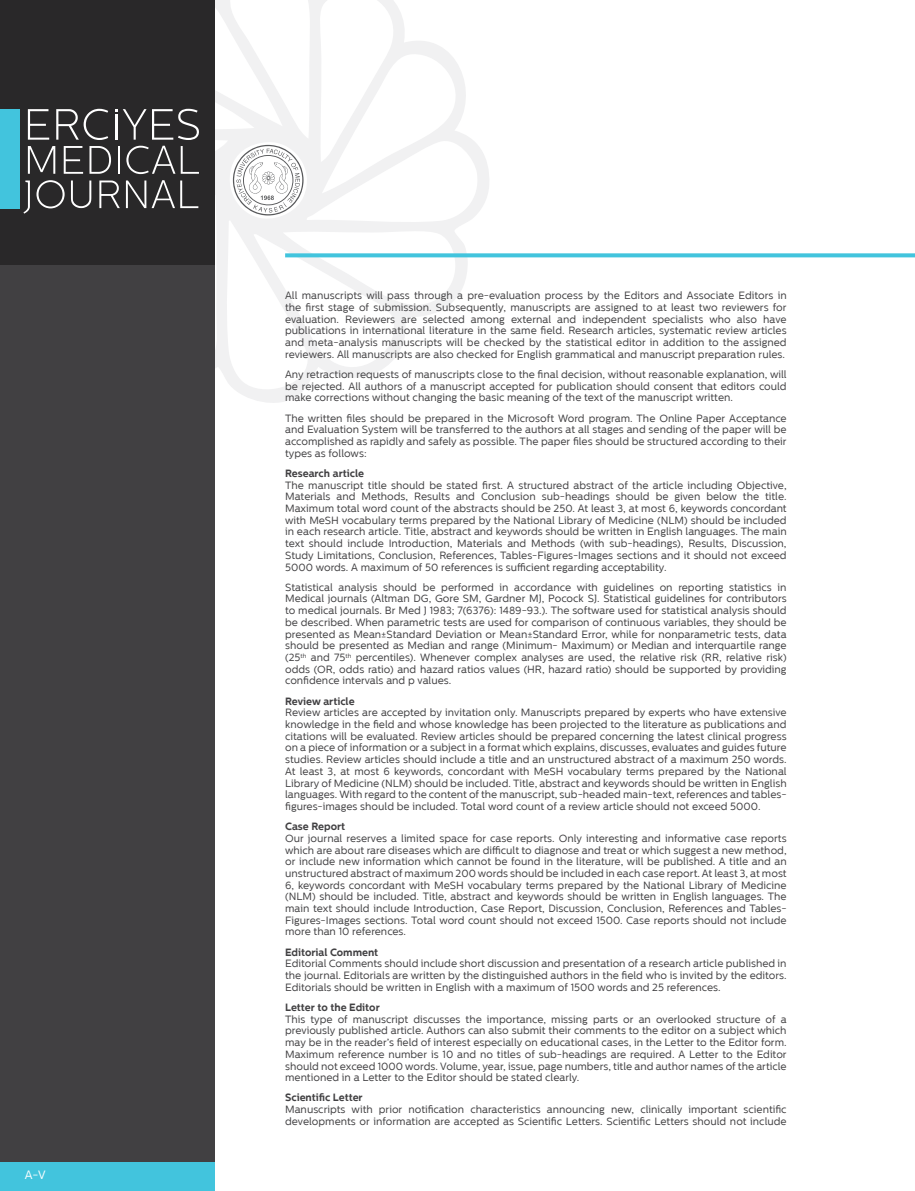
<style>
.page{position:relative;width:915px;height:1191px;background:#fff}
.page>*{position:absolute;margin:0;border:0;box-sizing:border-box;transform-origin:0 0}
.t1{font:12px "Centrale Sans";color:#fff}
.t2{font:10.5px/11.7px "Centrale Sans";color:#414042;text-align:justify}
.t3{font:700 10.5px "Centrale Sans";color:#414042}
</style>
<div class="page">
<svg style="left:214px;top:0;width:276px;height:410px"></svg>
<div style="left:0;top:0;width:214px;height:1191px;background:#414042"></div>
<div style="left:0;top:0;width:214px;height:264px;background:#292829"></div>
<div style="left:0;top:109px;width:20px;height:99px;background:#42c4dd"></div>
<svg style="left:28px;top:109px;width:21px;height:31px"></svg>
<svg style="left:56px;top:109px;width:52px;height:31px"></svg>
<hr style="left:115px;top:114px;width:2px;height:26px;background:#fff">
<svg style="left:123px;top:109px;width:23px;height:31px"></svg>
<svg style="left:152px;top:109px;width:47px;height:31px"></svg>
<svg style="left:28px;top:146px;width:27px;height:28px"></svg>
<svg style="left:64px;top:146px;width:19px;height:28px"></svg>
<svg style="left:89px;top:146px;width:22px;height:28px"></svg>
<hr style="left:118px;top:146px;width:2px;height:28px;background:#fff">
<svg style="left:126px;top:146px;width:49px;height:28px"></svg>
<svg style="left:181px;top:146px;width:18px;height:28px"></svg>
<svg style="left:23px;top:180px;width:7px;height:34px"></svg>
<svg style="left:36px;top:180px;width:29px;height:28px"></svg>
<svg style="left:71px;top:180px;width:20px;height:28px"></svg>
<svg style="left:99px;top:180px;width:21px;height:28px"></svg>
<svg style="left:126px;top:180px;width:72px;height:28px"></svg>
<div style="left:0;top:1162px;width:214px;height:29px;background:#42c4dd"></div>
<svg style="left:285px;top:253px;width:629px;height:4px;background:#52c8df"></svg>
<p class="t1" style="left:25px;top:1168px;width:22px">A-V</p>
<p class="t2" style="left:285px;top:290px;width:503px">All manuscripts will pass through a pre-evaluation process by the Editors and Associate Editors in the first stage of submission. Subsequently, manuscripts are assigned to at least two reviewers for evaluation. Reviewers are selected among external and independent specialists who also have publications in international literature in the same field. Research articles, systematic review articles and meta-analysis manuscripts will be checked by the statistical editor in addition to the assigned reviewers. All manuscripts are also checked for English grammatical and manuscript preparation rules.</p>
<p class="t2" style="left:285px;top:368px;width:503px">Any retraction requests of manuscripts close to the final decision, without reasonable explanation, will be rejected. All authors of a manuscript accepted for publication should consent that editors could make corrections without changing the basic meaning of the text of the manuscript written.</p>
<p class="t2" style="left:285px;top:412px;width:503px">The written files should be prepared in the Microsoft Word program. The Online Paper Acceptance and Evaluation System will be transferred to the authors at all stages and sending of the paper will be accomplished as rapidly and safely as possible. The paper files should be structured according to their types as follows:</p>
<p class="t3" style="left:285px;top:467px;width:80px">Research article</p>
<p class="t2" style="left:285px;top:479px;width:503px">The manuscript title should be stated first. A structured abstract of the article including Objective, Materials and Methods, Results and Conclusion sub-headings should be given below the title.<br>Maximum total word count of the abstracts should be 250. At least 3, at most 6, keywords concordant with MeSH vocabulary terms prepared by the National Library of Medicine (NLM) should be included in each research article. Title, abstract and keywords should be written in English languages. The main text should include Introduction, Materials and Methods (with sub-headings), Results, Discussion, Study Limitations, Conclusion, References, Tables-Figures-Images sections and it should not exceed 5000 words. A maximum of 50 references is sufficient regarding acceptability.</p>
<p class="t2" style="left:285px;top:581px;width:503px">Statistical analysis should be performed in accordance with guidelines on reporting statistics in Medical journals (Altman DG, Gore SM, Gardner MJ, Pocock SJ. Statistical guidelines for contributors to medical journals. Br Med J 1983; 7(6376): 1489-93.). The software used for statistical analysis should be described. When parametric tests are used for comparison of continuous variables, they should be presented as Mean±Standard Deviation or Mean±Standard Error, while for nonparametric tests, data should be presented as Median and range (Minimum- Maximum) or Median and interquartile range (25<sup>th</sup> and 75<sup>th</sup> percentiles). Whenever complex analyses are used, the relative risk (RR, relative risk) odds (OR, odds ratio) and hazard ratios values (HR, hazard ratio) should be supported by providing confidence intervals and p values.</p>
<p class="t3" style="left:285px;top:695px;width:71px">Review article</p>
<p class="t2" style="left:285px;top:707px;width:503px">Review articles are accepted by invitation only. Manuscripts prepared by experts who have extensive knowledge in the field and whose knowledge has been projected to the literature as publications and citations will be evaluated. Review articles should be prepared concerning the latest clinical progress on a piece of information or a subject in a format which explains, discusses, evaluates and guides future studies. Review articles should include a title and an unstructured abstract of a maximum 250 words.<br>At least 3, at most 6 keywords, concordant with MeSH vocabulary terms prepared by the National Library of Medicine (NLM) should be included. Title, abstract and keywords should be written in English languages. With regard to the content of the manuscript, sub-headed main-text, references and tables&shy;figures-images should be included. Total word count of a review article should not exceed 5000.</p>
<p class="t3" style="left:285px;top:820px;width:62px">Case Report</p>
<p class="t2" style="left:285px;top:832px;width:503px">Our journal reserves a limited space for case reports. Only interesting and informative case reports which are about rare diseases which are difficult to diagnose and treat or which suggest a new method, or include new information which cannot be found in the literature, will be published. A title and an unstructured abstract of maximum 200 words should be included in each case report. At least 3, at most 6, keywords concordant with MeSH vocabulary terms prepared by the National Library of Medicine (NLM) should be included. Title, abstract and keywords should be written in English languages. The main text should include Introduction, Case Report, Discussion, Conclusion, References and Tables-Figures-Images sections. Total word count should not exceed 1500. Case reports should not include more than 10 references.</p>
<p class="t3" style="left:285px;top:945px;width:95px">Editorial Comment</p>
<p class="t2" style="left:285px;top:957px;width:503px">Editorial Comments should include short discussion and presentation of a research article published in the journal. Editorials are written by the distinguished authors in the field who is invited by the editors.<br>Editorials should be written in English with a maximum of 1500 words and 25 references.</p>
<p class="t3" style="left:285px;top:1001px;width:96px">Letter to the Editor</p>
<p class="t2" style="left:285px;top:1013px;width:503px">This type of manuscript discusses the importance, missing parts or an overlooked structure of a previously published article. Authors can also submit their comments to the editor on a subject which may be in the reader’s field of interest especially on educational cases, in the Letter to the Editor form.<br>Maximum reference number is 10 and no titles of sub-headings are required. A Letter to the Editor should not exceed 1000 words. Volume, year, issue, page numbers, title and author names of the article mentioned in a Letter to the Editor should be stated clearly.</p>
<p class="t3" style="left:285px;top:1091px;width:79px">Scientific Letter</p>
<p class="t2" style="left:285px;top:1103px;width:503px">Manuscripts with prior notification characteristics announcing new, clinically important scientific developments or information are accepted as Scientific Letters. Scientific Letters should not include</p>
</div>
